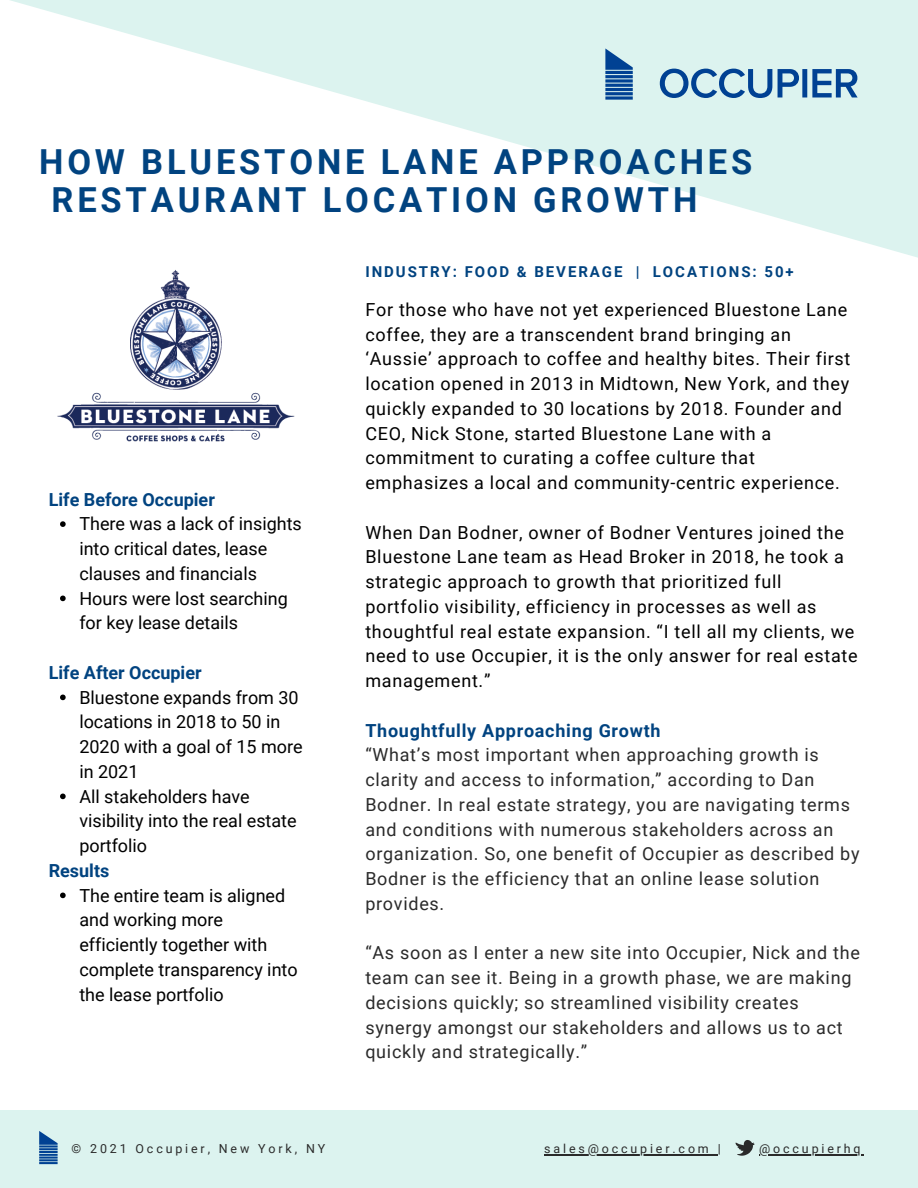
<style>
.page{position:relative;width:918px;height:1188px;background:#fff}
.page>*{position:absolute;margin:0;border:0;box-sizing:border-box;transform-origin:0 0}
.t1{font:700 34.5px/38.2px "Roboto";letter-spacing:.11em;color:#014380}
.t2{font:18px/24.8px "Roboto";letter-spacing:.04em;color:#000}
.t3{font:18px/24.8px "Roboto";letter-spacing:.04em;color:#2a2a2a}
.t4{font:18px/24.8px "Roboto";color:#000}
.t5{font:700 18px "Roboto";color:#014380}
.t6{font:700 18px "Roboto";letter-spacing:.04em;color:#014380}
.t7{font:700 15px "Roboto";letter-spacing:.13em;color:#014380}
.t8{font:12.45px "Roboto";letter-spacing:.23em;color:#2a2a2a}
</style>
<div class="page">
<div style="left:0;top:1110px;width:918px;height:78px;background:#dcf3ef"></div>
<hr style="left:544px;top:1154px;width:174px;height:1px;background:#2a2a2a">
<hr style="left:759px;top:1154px;width:105px;height:1px;background:#2a2a2a">
<svg style="left:736px;top:1140px;width:19px;height:16px"></svg>
<svg style="left:10px;top:0;width:908px;height:258px"></svg>
<img style="left:57px;top:270px;width:238px;height:171px">
<svg style="left:60px;top:521px;width:6px;height:6px"></svg>
<svg style="left:60px;top:596px;width:6px;height:5px"></svg>
<svg style="left:60px;top:695px;width:6px;height:5px"></svg>
<svg style="left:60px;top:794px;width:6px;height:5px"></svg>
<svg style="left:60px;top:893px;width:6px;height:5px"></svg>
<svg style="left:39px;top:1131px;width:19px;height:33px"></svg>
<svg style="left:605px;top:48px;width:28px;height:52px"></svg>
<svg style="left:660px;top:69px;width:198px;height:29px;background:#7fa8c8"></svg>
<p class="t1" style="left:52px;top:143px;width:702px;text-indent:-12px">HOW BLUESTONE LANE APPROACHES<br>RESTAURANT LOCATION GROWTH</p>
<p class="t5" style="left:49px;top:489px;width:168px">Life Before Occupier</p>
<p class="t4" style="left:79px;top:512px;width:224px">There was a lack of insights into critical dates, lease clauses and financials</p>
<p class="t4" style="left:79px;top:586px;width:210px">Hours were lost searching for key lease details</p>
<p class="t5" style="left:49px;top:662px;width:154px">Life After Occupier</p>
<p class="t4" style="left:79px;top:685px;width:225px">Bluestone expands from 30 locations in 2018 to 50 in<br>2020 with a goal of 15 more in 2021</p>
<p class="t4" style="left:79px;top:784px;width:219px">All stakeholders have visibility into the real estate portfolio</p>
<p class="t4" style="left:79px;top:883px;width:220px">The entire team is aligned and working more efficiently together with complete transparency into the lease portfolio</p>
<p class="t5" style="left:49px;top:860px;width:62px">Results</p>
<p class="t8" style="left:72px;top:1142px;width:255px">© 2021 Occupier, New York, NY</p>
<p class="t7" style="left:365px;top:263px;width:430px">INDUSTRY: FOOD &amp; BEVERAGE | LOCATIONS: 50+</p>
<p class="t2" style="left:365px;top:297px;width:487px">For those who have not yet experienced Bluestone Lane coffee, they are a transcendent brand bringing an ‘Aussie’ approach to coffee and healthy bites. Their first location opened in 2013 in Midtown, New York, and they quickly expanded to 30 locations by 2018. Founder and CEO, Nick Stone, started Bluestone Lane with a commitment to curating a coffee culture that emphasizes a local and community-centric experience.</p>
<p class="t2" style="left:365px;top:520px;width:494px">When Dan Bodner, owner of Bodner Ventures joined the Bluestone Lane team as Head Broker in 2018, he took a strategic approach to growth that prioritized full portfolio visibility, efficiency in processes as well as thoughtful real estate expansion. “I tell all my clients, we need to use Occupier, it is the only answer for real estate management.”</p>
<p class="t6" style="left:365px;top:720px;width:297px">Thoughtfully Approaching Growth</p>
<p class="t3" style="left:365px;top:743px;width:496px">“What’s most important when approaching growth is clarity and access to information,” according to Dan Bodner. In real estate strategy, you are navigating terms and conditions with numerous stakeholders across an organization. So, one benefit of Occupier as described by Bodner is the efficiency that an online lease solution provides.</p>
<p class="t3" style="left:365px;top:941px;width:496px">“As soon as I enter a new site into Occupier, Nick and the team can see it. Being in a growth phase, we are making decisions quickly; so streamlined visibility creates synergy amongst our stakeholders and allows us to act quickly and strategically.”</p>
<p class="t8" style="left:544px;top:1142px;width:178px">sales@occupier.com |</p>
<p class="t8" style="left:759px;top:1142px;width:103px">@occupierhq</p>
</div>
